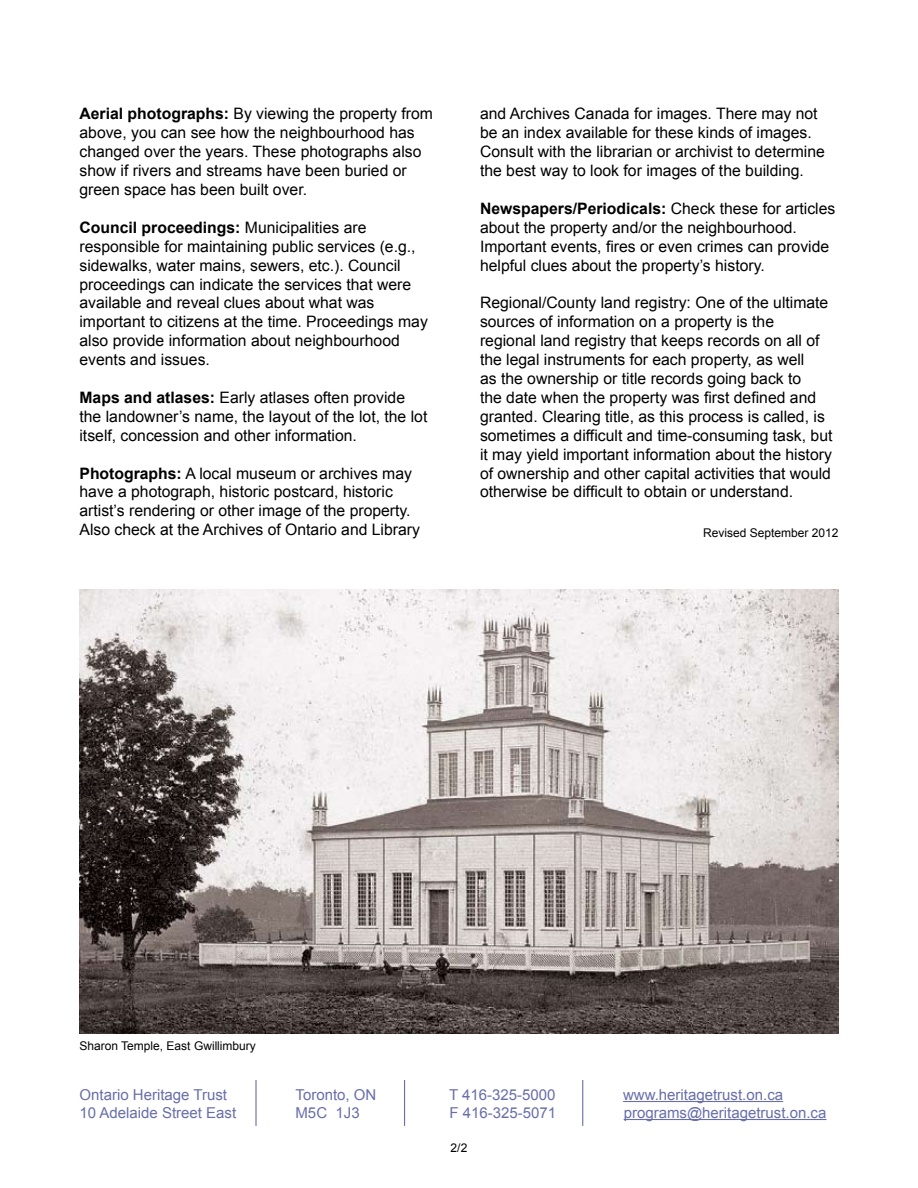
<style>
.page{position:relative;width:918px;height:1188px;background:#fff}
.page>*{position:absolute;margin:0;border:0;box-sizing:border-box;transform-origin:0 0}
.t1{font:15.75px/18.9px "Arial";color:#000}
.t2{font:15px "Arial";color:#686ea9}
.t3{font:12px "Arial";color:#000}
.s1{font-weight:700}
</style>
<div class="page">
<hr style="left:623px;top:1101px;width:160px;height:1px;background:#686ea9">
<hr style="left:624px;top:1119px;width:202px;height:1px;background:#686ea9">
<hr style="left:255px;top:1080px;width:2px;height:46px;background:#686ea9">
<hr style="left:582px;top:1080px;width:1px;height:46px;background:#686ea9">
<hr style="left:404px;top:1080px;width:1px;height:46px;background:#686ea9">
<img style="left:80px;top:590px;width:758px;height:443px">
<p class="t1" style="left:80px;top:105px;width:355px"><span class="s1">Aerial photographs:</span> By viewing the property from above, you can see how the neighbourhood has changed over the years. These photographs also show if rivers and streams have been buried or green space has been built over.</p>
<p class="t1" style="left:80px;top:218px;width:350px"><span class="s1">Council proceedings:</span> Municipalities are responsible for maintaining public services (e.g., sidewalks, water mains, sewers, etc.). Council proceedings can indicate the services that were available and reveal clues about what was important to citizens at the time. Proceedings may also provide information about neighbourhood events and issues.</p>
<p class="t1" style="left:80px;top:388px;width:349px"><span class="s1">Maps and atlases:</span> Early atlases often provide the landowner’s name, the layout of the lot, the lot itself, concession and other information.</p>
<p class="t1" style="left:80px;top:464px;width:342px"><span class="s1">Photographs:</span> A local museum or archives may have a photograph, historic postcard, historic artist’s rendering or other image of the property.<br>Also check at the Archives of Ontario and Library</p>
<p class="t1" style="left:480px;top:105px;width:346px">and Archives Canada for images. There may not be an index available for these kinds of images.<br>Consult with the librarian or archivist to determine the best way to look for images of the building.</p>
<p class="t1" style="left:480px;top:199px;width:357px"><span class="s1">Newspapers/Periodicals:</span> Check these for articles about the property and/or the neighbourhood.<br>Important events, fires or even crimes can provide helpful clues about the property’s history.</p>
<p class="t1" style="left:480px;top:294px;width:354px">Regional/County land registry: One of the ultimate sources of information on a property is the regional land registry that keeps records on all of the legal instruments for each property, as well<br>as the ownership or title records going back to<br>the date when the property was first defined and granted. Clearing title, as this process is called, is sometimes a difficult and time-consuming task, but it may yield important information about the history of ownership and other capital activities that would otherwise be difficult to obtain or understand.</p>
<p class="t3" style="left:703px;top:525px;width:137px">Revised September 2012</p>
<p class="t3" style="left:80px;top:1038px;width:178px">Sharon Temple, East Gwillimbury</p>
<p class="t2" style="left:80px;top:1085px;width:149px">Ontario Heritage Trust</p>
<p class="t2" style="left:296px;top:1085px;width:82px">Toronto, ON</p>
<p class="t2" style="left:449px;top:1085px;width:108px">T 416-325-5000</p>
<p class="t2" style="left:623px;top:1085px;width:162px">www.heritagetrust.on.ca</p>
<p class="t2" style="left:80px;top:1103px;width:158px">10 Adelaide Street East</p>
<p class="t2" style="left:296px;top:1103px;width:66px">M5C 1J3</p>
<p class="t2" style="left:449px;top:1103px;width:108px">F 416-325-5071</p>
<p class="t2" style="left:624px;top:1103px;width:204px">programs@heritagetrust.on.ca</p>
<p class="t3" style="left:451px;top:1140px;width:18px">2/2</p>
</div>
